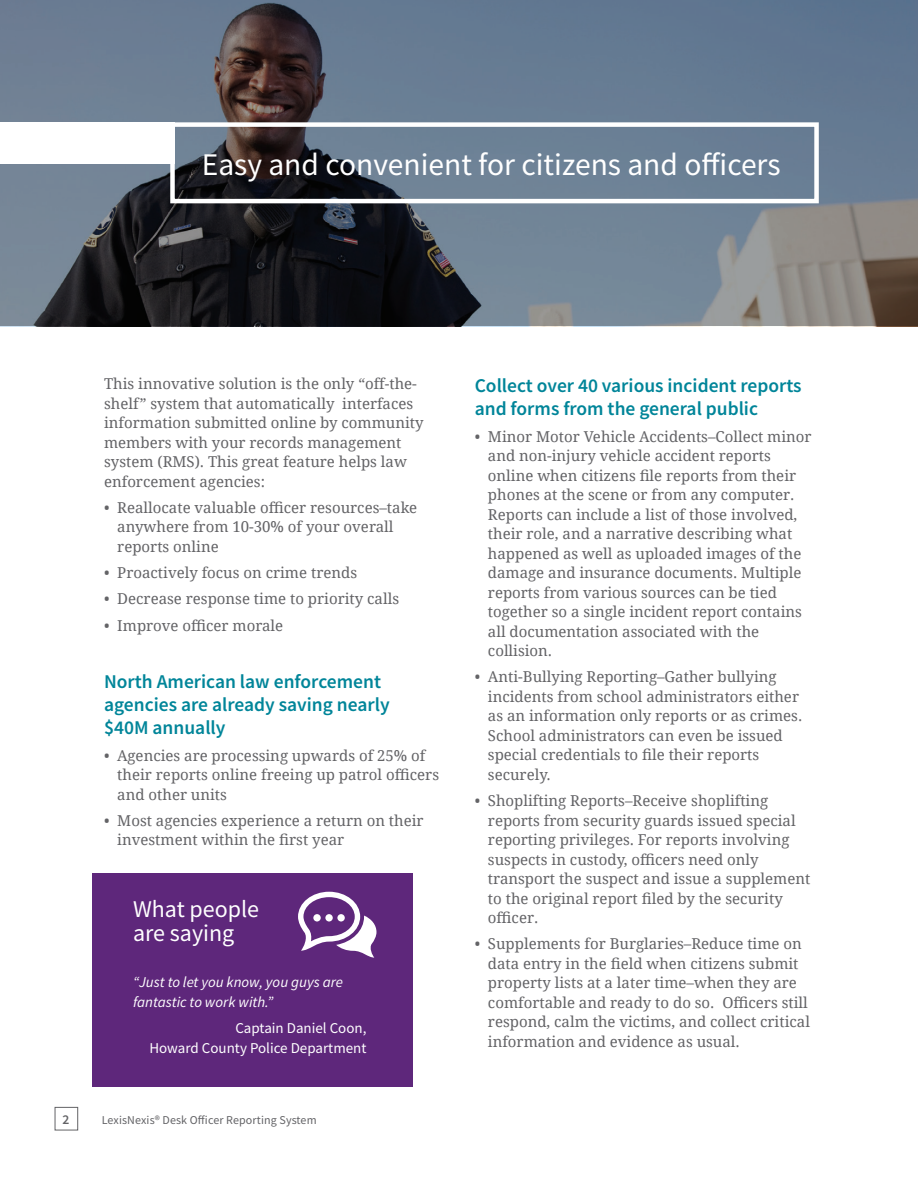
<style>
.page{position:relative;width:918px;height:1188px;background:#fff}
.page>*{position:absolute;margin:0;border:0;box-sizing:border-box;transform-origin:0 0}
.t1{font:31.5px "Source Sans Pro";color:#fff}
.t2{font:24px/24px "Source Sans Pro";color:#fff}
.t3{font:600 19.5px/23.4px "Source Sans Pro";color:#008599}
.t4{font:15px/19.5px "Droid Serif";color:#636366}
.t5{font:italic 15px/19.5px "Source Sans Pro";color:#fff}
.t6{font:15px/19.5px "Source Sans Pro";color:#fff;text-align:right}
.t7{font:600 13.5px "Source Sans Pro";color:#636366}
.t8{font:12px "Source Sans Pro";letter-spacing:.01em;color:#636366}
</style>
<div class="page">
<div style="left:55px;top:1107px;width:23px;height:23px;border:1px solid #636366"></div>
<svg style="left:0;top:0;width:918px;height:326px;background:#5b6776"></svg>
<div style="left:92px;top:873px;width:321px;height:214px;background:#5e277b"></div>
<svg style="left:298px;top:892px;width:78px;height:66px"></svg>
<div style="left:313px;top:914px;width:8px;height:8px;background:#fff;border-radius:50%"></div>
<div style="left:325px;top:914px;width:8px;height:8px;background:#fff;border-radius:50%"></div>
<div style="left:337px;top:914px;width:8px;height:8px;background:#fff;border-radius:50%"></div>
<div style="left:170px;top:122px;width:649px;height:81px;border:4px solid #fff"></div>
<div style="left:0;top:122px;width:175px;height:42px;background:#fff"></div>
<h1 class="t1" style="left:202px;top:144px;width:580px">Easy and convenient for citizens and officers</h1>
<p class="t4" style="left:104px;top:373px;width:321px">This innovative solution is the only “off-the&shy;shelf” system that automatically interfaces information submitted online by community members with your records management system (RMS). This great feature helps law enforcement agencies:</p>
<p class="t4" style="left:117px;top:497px;width:301px;text-indent:-13px">• Reallocate valuable officer resources–take anywhere from 10-30% of your overall reports online</p>
<p class="t4" style="left:104px;top:562px;width:255px">• Proactively focus on crime trends</p>
<p class="t4" style="left:104px;top:589px;width:297px">• Decrease response time to priority calls</p>
<p class="t4" style="left:104px;top:615px;width:181px">• Improve officer morale</p>
<h3 class="t3" style="left:104px;top:669px;width:287px">North American law enforcement agencies are already saving nearly $40M annually</h3>
<p class="t4" style="left:117px;top:745px;width:323px;text-indent:-13px">• Agencies are processing upwards of 25% of their reports online freeing up patrol officers and other units</p>
<p class="t4" style="left:117px;top:810px;width:308px;text-indent:-13px">• Most agencies experience a return on their investment within the first year</p>
<h2 class="t2" style="left:133px;top:897px;width:128px">What people are saying</h2>
<p class="t5" style="left:133px;top:973px;width:211px">“Just to let you know, you guys are fantastic to work with.”</p>
<p class="t6" style="left:149px;top:1018px;width:219px">Captain Daniel Coon,<br>Howard County Police Department</p>
<p class="t7" style="left:63px;top:1110px;width:8px">2</p>
<p class="t8" style="left:102px;top:1113px;width:216px">LexisNexis® Desk Officer Reporting System</p>
<h3 class="t3" style="left:475px;top:374px;width:328px">Collect over 40 various incident reports and forms from the general public</h3>
<p class="t4" style="left:488px;top:426px;width:325px;text-indent:-13px">• Minor Motor Vehicle Accidents–Collect minor and non-injury vehicle accident reports online when citizens file reports from their phones at the scene or from any computer.<br>Reports can include a list of those involved, their role, and a narrative describing what happened as well as uploaded images of the damage and insurance documents. Multiple reports from various sources can be tied together so a single incident report contains all documentation associated with the collision.</p>
<p class="t4" style="left:488px;top:667px;width:316px;text-indent:-13px">• Anti-Bullying Reporting–Gather bullying incidents from school administrators either as an information only reports or as crimes.<br>School administrators can even be issued special credentials to file their reports securely.</p>
<p class="t4" style="left:488px;top:791px;width:324px;text-indent:-13px">• Shoplifting Reports–Receive shoplifting reports from security guards issued special reporting privileges. For reports involving suspects in custody, officers need only transport the suspect and issue a supplement to the original report filed by the security officer.</p>
<p class="t4" style="left:488px;top:934px;width:324px;text-indent:-13px">• Supplements for Burglaries–Reduce time on data entry in the field when citizens submit property lists at a later time–when they are comfortable and ready to do so. Officers still respond, calm the victims, and collect critical information and evidence as usual.</p>
</div>
